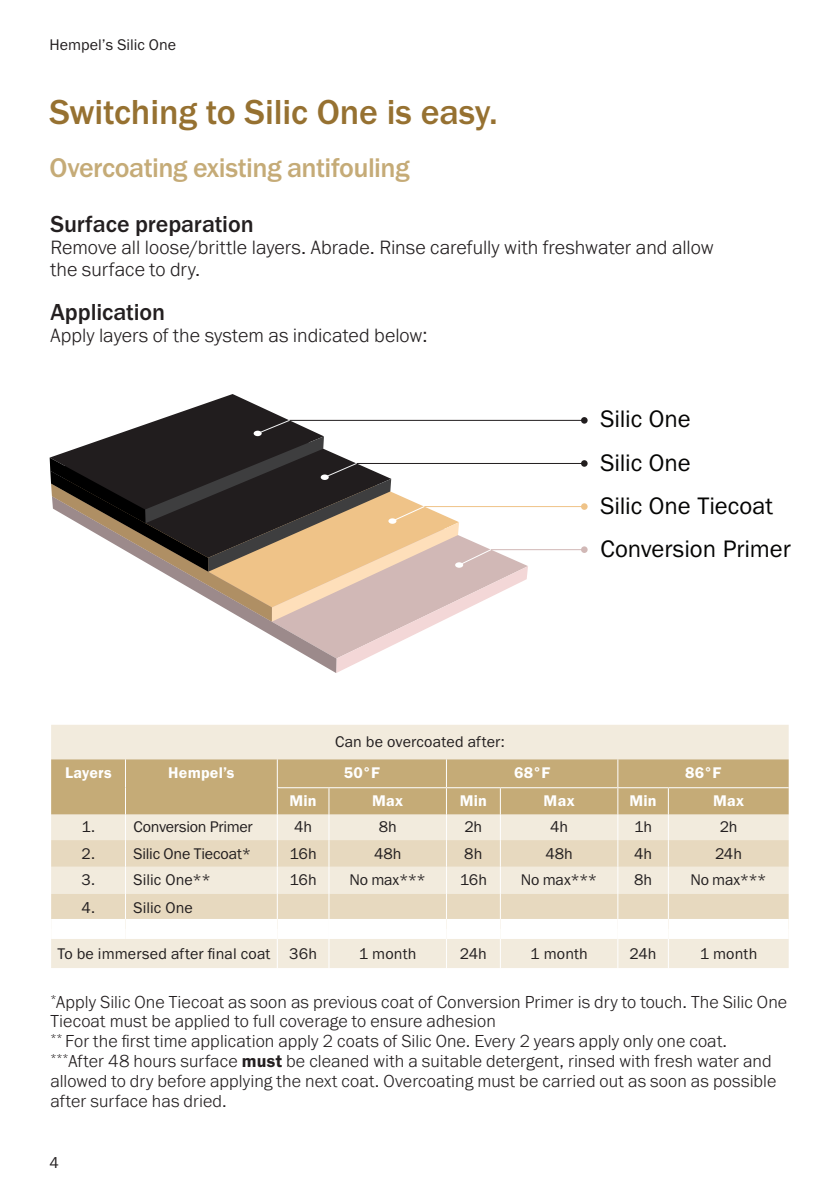
<style>
.page{position:relative;width:840px;height:1191px;background:#fff}
.page>*{position:absolute;margin:0;border:0;box-sizing:border-box;transform-origin:0 0}
._3_Head{font:500 36px "Franklin Gothic URW";letter-spacing:-.005em;color:#967131}
.Case_Subhead{font:500 28px "Franklin Gothic URW";letter-spacing:-.02em;color:#c5ab77}
.t1{font:24.8px/43.4px "Franklin Gothic URW Boo";letter-spacing:-.005em;color:#050504}
.t2{font:500 24px "Franklin Gothic URW";letter-spacing:-.005em;color:#231f20}
.t3{font:300 20px/22px "Franklin Gothic URW";color:#231f20}
.Footnotes{font:300 18px/19.8px "Franklin Gothic URW";letter-spacing:.005em;color:#231f20}
.Table__7_5pt_Text{font:16px "Franklin Gothic URW Boo";color:#231f20}
.Table__7_5pt_Heading_white_out{font:16px "Franklin Gothic URW Dem";letter-spacing:.015em;color:#fff}
.Table__7_5pt_Heading_white_out-2{font:16px "Franklin Gothic URW Boo";letter-spacing:.01em;color:#231f20}
.s1{font-family:"Franklin Gothic URW Dem";font-weight:400}
</style>
<div class="page">
<div style="left:51px;top:725px;width:737px;height:243px;background:#f2ebdd"></div>
<div style="left:51px;top:759px;width:737px;height:55px;background:#c5ab77"></div>
<svg style="left:51px;top:840px;width:737px;height:79px;background:#eadfc9"></svg>
<svg style="left:125px;top:759px;width:1px;height:160px"></svg>
<svg style="left:277px;top:759px;width:1px;height:160px"></svg>
<svg style="left:277px;top:939px;width:1px;height:29px"></svg>
<svg style="left:328px;top:939px;width:1px;height:29px"></svg>
<svg style="left:445px;top:939px;width:1px;height:29px"></svg>
<svg style="left:499px;top:939px;width:1px;height:29px"></svg>
<hr style="left:277px;top:787px;width:52px;height:1px;background:#fff">
<hr style="left:329px;top:787px;width:117px;height:1px;background:#fff">
<hr style="left:446px;top:787px;width:54px;height:1px;background:#fff">
<hr style="left:500px;top:787px;width:117px;height:1px;background:#fff">
<hr style="left:617px;top:787px;width:51px;height:1px;background:#fff">
<hr style="left:668px;top:787px;width:120px;height:1px;background:#fff">
<svg style="left:617px;top:939px;width:1px;height:29px"></svg>
<svg style="left:667px;top:939px;width:1px;height:29px"></svg>
<div style="left:51px;top:919px;width:74px;height:20px;background:#fff"></div>
<div style="left:125px;top:919px;width:152px;height:20px;background:#fff"></div>
<div style="left:277px;top:919px;width:52px;height:20px;background:#fff"></div>
<div style="left:329px;top:919px;width:117px;height:20px;background:#fff"></div>
<div style="left:446px;top:919px;width:54px;height:20px;background:#fff"></div>
<div style="left:500px;top:919px;width:117px;height:20px;background:#fff"></div>
<div style="left:617px;top:919px;width:51px;height:20px;background:#fff"></div>
<div style="left:668px;top:919px;width:120px;height:20px;background:#fff"></div>
<svg style="left:328px;top:788px;width:1px;height:131px"></svg>
<svg style="left:445px;top:759px;width:1px;height:160px"></svg>
<svg style="left:499px;top:788px;width:1px;height:131px"></svg>
<svg style="left:617px;top:759px;width:1px;height:160px"></svg>
<svg style="left:667px;top:788px;width:1px;height:131px"></svg>
<hr style="left:289px;top:420px;width:295px;height:1px;background:#211d1e">
<hr style="left:356px;top:463px;width:228px;height:1px;background:#211d1e">
<hr style="left:424px;top:506px;width:160px;height:1px;background:#efc388">
<hr style="left:490px;top:549px;width:94px;height:1px;background:#d1b8b6">
<svg style="left:50px;top:394px;width:477px;height:279px"></svg>
<div style="left:455px;top:562px;width:8px;height:6px;background:#fff;border-radius:50%"></div>
<svg style="left:580px;top:503px;width:7px;height:7px"></svg>
<div style="left:580px;top:546px;width:7px;height:7px;background:#d1b8b6;border-radius:50%"></div>
<svg style="left:580px;top:460px;width:7px;height:7px"></svg>
<svg style="left:580px;top:417px;width:7px;height:7px"></svg>
<div style="left:388px;top:518px;width:8px;height:6px;background:#fff;border-radius:50%"></div>
<div style="left:320px;top:474px;width:8px;height:6px;background:#fff;border-radius:50%"></div>
<div style="left:253px;top:431px;width:8px;height:5px;background:#fff;border-radius:50%"></div>
<p class="Table__7_5pt_Text" style="left:50px;top:34px;width:128px">Hempel’s Silic One</p>
<p class="_3_Head" style="left:50px;top:90px;width:449px">Switching to Silic One is easy.</p>
<p class="Case_Subhead" style="left:50px;top:150px;width:361px">Overcoating existing antifouling</p>
<p class="t2" style="left:50px;top:209px;width:205px">Surface preparation</p>
<p class="t3" style="left:50px;top:236px;width:664px">Remove all loose/brittle layers. Abrade. Rinse carefully with freshwater and allow the surface to dry.</p>
<p class="t2" style="left:50px;top:297px;width:116px">Application</p>
<p class="t3" style="left:50px;top:324px;width:378px">Apply layers of the system as indicated below:</p>
<p class="Table__7_5pt_Heading_white_out-2" style="left:335px;top:732px;width:171px">Can be overcoated after:</p>
<p class="t1" style="left:600px;top:396px;width:192px">Silic One<br>Silic One<br>Silic One Tiecoat<br>Conversion Primer</p>
<p class="Table__7_5pt_Heading_white_out" style="left:65px;top:763px;width:48px">Layers</p>
<p class="Table__7_5pt_Heading_white_out" style="left:168px;top:763px;width:68px">Hempel’s</p>
<p class="Table__7_5pt_Heading_white_out" style="left:343px;top:763px;width:38px">50°F</p>
<p class="Table__7_5pt_Heading_white_out" style="left:513px;top:763px;width:38px">68°F</p>
<p class="Table__7_5pt_Heading_white_out" style="left:684px;top:763px;width:38px">86°F</p>
<p class="Table__7_5pt_Heading_white_out" style="left:289px;top:791px;width:29px">Min</p>
<p class="Table__7_5pt_Heading_white_out" style="left:372px;top:791px;width:32px">Max</p>
<p class="Table__7_5pt_Heading_white_out" style="left:459px;top:791px;width:29px">Min</p>
<p class="Table__7_5pt_Heading_white_out" style="left:543px;top:791px;width:32px">Max</p>
<p class="Table__7_5pt_Heading_white_out" style="left:629px;top:791px;width:29px">Min</p>
<p class="Table__7_5pt_Heading_white_out" style="left:712px;top:791px;width:32px">Max</p>
<p class="Table__7_5pt_Text" style="left:81px;top:817px;width:15px">1.</p>
<p class="Table__7_5pt_Text" style="left:133px;top:817px;width:121px">Conversion Primer</p>
<p class="Table__7_5pt_Text" style="left:294px;top:817px;width:19px">4h</p>
<p class="Table__7_5pt_Text" style="left:378px;top:817px;width:19px">8h</p>
<p class="Table__7_5pt_Text" style="left:464px;top:817px;width:19px">2h</p>
<p class="Table__7_5pt_Text" style="left:550px;top:817px;width:19px">4h</p>
<p class="Table__7_5pt_Text" style="left:633px;top:817px;width:20px">1h</p>
<p class="Table__7_5pt_Text" style="left:719px;top:817px;width:19px">2h</p>
<p class="Table__7_5pt_Text" style="left:82px;top:843px;width:15px">2.</p>
<p class="Table__7_5pt_Text" style="left:133px;top:843px;width:119px">Silic One Tiecoat*</p>
<p class="Table__7_5pt_Text" style="left:289px;top:843px;width:29px">16h</p>
<p class="Table__7_5pt_Text" style="left:374px;top:843px;width:29px">48h</p>
<p class="Table__7_5pt_Text" style="left:464px;top:843px;width:20px">8h</p>
<p class="Table__7_5pt_Text" style="left:545px;top:843px;width:29px">48h</p>
<p class="Table__7_5pt_Text" style="left:634px;top:843px;width:19px">4h</p>
<p class="Table__7_5pt_Text" style="left:714px;top:843px;width:29px">24h</p>
<p class="Table__7_5pt_Text" style="left:81px;top:870px;width:15px">3.</p>
<p class="Table__7_5pt_Text" style="left:133px;top:870px;width:79px">Silic One**</p>
<p class="Table__7_5pt_Text" style="left:289px;top:870px;width:29px">16h</p>
<p class="Table__7_5pt_Text" style="left:349px;top:870px;width:78px">No max***</p>
<p class="Table__7_5pt_Text" style="left:459px;top:870px;width:29px">16h</p>
<p class="Table__7_5pt_Text" style="left:520px;top:870px;width:78px">No max***</p>
<p class="Table__7_5pt_Text" style="left:633px;top:870px;width:19px">8h</p>
<p class="Table__7_5pt_Text" style="left:690px;top:870px;width:78px">No max***</p>
<p class="Table__7_5pt_Text" style="left:82px;top:897px;width:15px">4.</p>
<p class="Table__7_5pt_Text" style="left:133px;top:897px;width:61px">Silic One</p>
<p class="Table__7_5pt_Text" style="left:57px;top:943px;width:214px">To be immersed after final coat</p>
<p class="Table__7_5pt_Text" style="left:289px;top:943px;width:29px">36h</p>
<p class="Table__7_5pt_Text" style="left:358px;top:943px;width:59px">1 month</p>
<p class="Table__7_5pt_Text" style="left:459px;top:943px;width:29px">24h</p>
<p class="Table__7_5pt_Text" style="left:530px;top:943px;width:59px">1 month</p>
<p class="Table__7_5pt_Text" style="left:629px;top:943px;width:29px">24h</p>
<p class="Table__7_5pt_Text" style="left:699px;top:943px;width:59px">1 month</p>
<p class="Footnotes" style="left:50px;top:991px;width:738px"><sup>*</sup>Apply Silic One Tiecoat as soon as previous coat of Conversion Primer is dry to touch. The Silic One<br>Tiecoat must be applied to full coverage to ensure adhesion</p>
<p class="Footnotes" style="left:50px;top:1031px;width:678px"><sup>**</sup> For the first time application apply 2 coats of Silic One. Every 2 years apply only one coat.</p>
<p class="Footnotes" style="left:50px;top:1050px;width:727px"><sup>***</sup>After 48 hours surface <span class="s1">must</span> be cleaned with a suitable detergent, rinsed with fresh water and allowed to dry before applying the next coat. Overcoating must be carried out as soon as possible after surface has dried.</p>
<p class="Table__7_5pt_Text" style="left:50px;top:1152px;width:11px">4</p>
</div>
